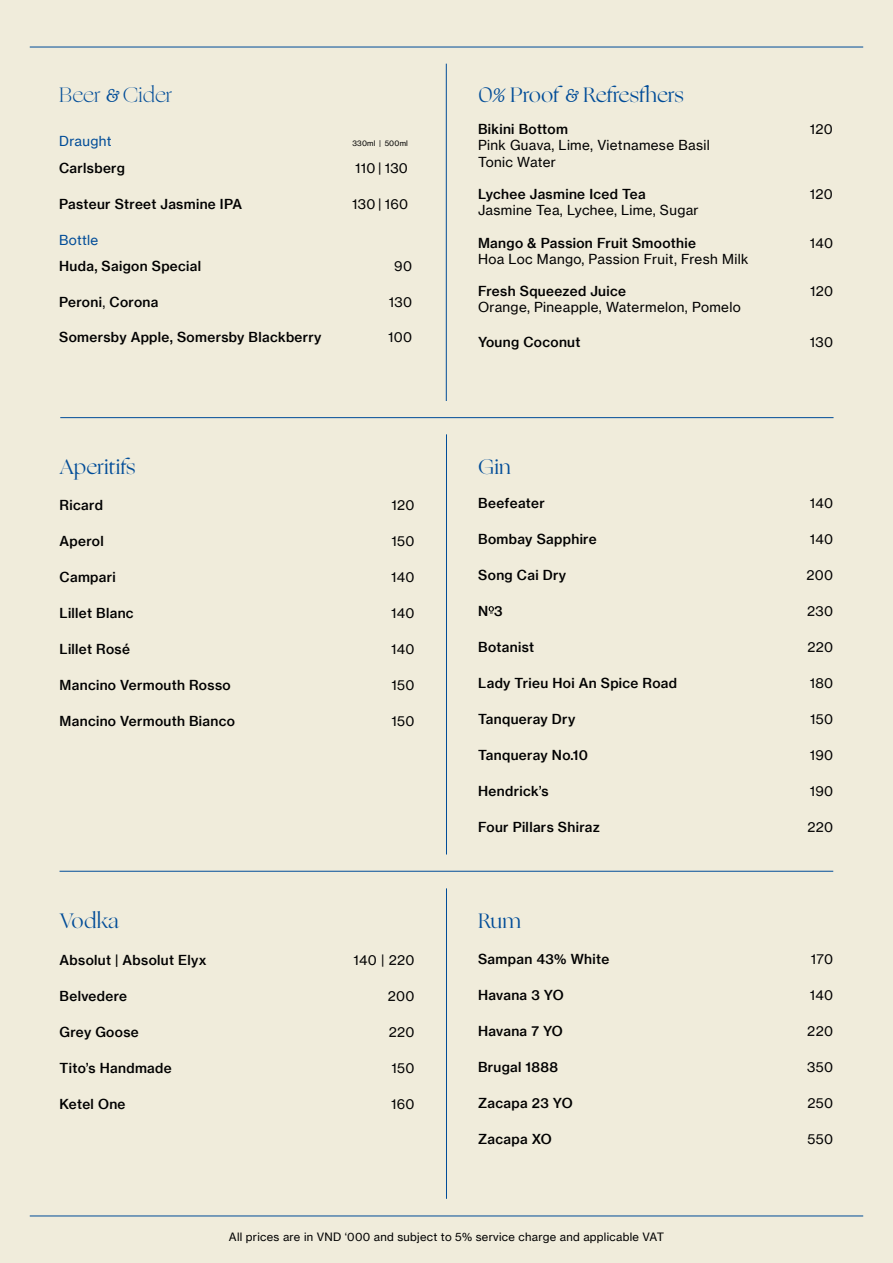
<style>
.page{position:relative;width:893px;height:1263px;background:#f0ecdb}
.page>*{position:absolute;margin:0;border:0;box-sizing:border-box;transform-origin:0 0}
.t1{font:21px "Ogg TRIAL";color:#004c98}
.t2{font:300 21px "Ogg TRIAL";color:#004c98}
.t3{font:13.5px "N Haas Grotesk TX Pro 65 Md";letter-spacing:.025em;color:#000}
.t4{font:13.5px/16.2px "N Haas Grotesk TX Pro 55 Rg";letter-spacing:.025em;color:#000}
.t5{font:13.5px "N Haas Grotesk TX Pro 55 Rg";letter-spacing:.025em;color:#004c98}
.t6{font:11.25px "N Haas Grotesk TX Pro 55 Rg";letter-spacing:.025em;color:#000}
.t7{font:7.5px "N Haas Grotesk TX Pro 55 Rg";letter-spacing:.025em;color:#000}
.s1{font-family:"Metal";font-weight:400}
.s2{font-family:"N Haas Grotesk TX Pro 55 Rg"}
.s3{font-family:"Metal"}
</style>
<div class="page">
<hr style="left:30px;top:1215px;width:833px;height:1px;background:#004c98">
<hr style="left:30px;top:47px;width:833px;height:1px;background:#004c98">
<hr style="left:60px;top:871px;width:773px;height:1px;background:#004c98">
<hr style="left:60px;top:417px;width:773px;height:1px;background:#004c98">
<hr style="left:446px;top:434px;width:1px;height:420px;background:#004c98">
<svg style="left:489px;top:606px;width:5px;height:7px"></svg>
<hr style="left:446px;top:888px;width:1px;height:311px;background:#004c98">
<hr style="left:446px;top:64px;width:1px;height:337px;background:#004c98">
<h1 class="t2" style="left:59px;top:81px;width:115px">Beer <span class="s1">&amp;</span> Cider</h1>
<p class="t5" style="left:59px;top:133px;width:54px">Draught</p>
<p class="t7" style="left:352px;top:139px;width:57px">330ml | 500ml</p>
<p class="t3" style="left:59px;top:159px;width:67px">Carlsberg</p>
<p class="t4" style="left:355px;top:160px;width:54px">110 | 130</p>
<p class="t3" style="left:59px;top:195px;width:185px">Pasteur Street Jasmine IPA</p>
<p class="t4" style="left:352px;top:196px;width:58px">130 | 160</p>
<p class="t5" style="left:59px;top:232px;width:41px">Bottle</p>
<p class="t3" style="left:59px;top:258px;width:144px">Huda, Saigon Special</p>
<p class="t4" style="left:394px;top:258px;width:19px">90</p>
<p class="t3" style="left:59px;top:294px;width:101px">Peroni<span class="s2">,</span> Corona</p>
<p class="t4" style="left:389px;top:294px;width:25px">130</p>
<p class="t3" style="left:59px;top:328px;width:264px">Somersby Apple, Somersby Blackberry</p>
<p class="t4" style="left:388px;top:328px;width:26px">100</p>
<h1 class="t1" style="left:60px;top:453px;width:78px">Aperitifs</h1>
<p class="t3" style="left:60px;top:497px;width:45px">Ricard</p>
<p class="t4" style="left:391px;top:497px;width:25px">120</p>
<p class="t3" style="left:60px;top:533px;width:46px">Aperol</p>
<p class="t4" style="left:392px;top:533px;width:24px">150</p>
<p class="t3" style="left:60px;top:569px;width:58px">Campari</p>
<p class="t4" style="left:391px;top:569px;width:25px">140</p>
<p class="t3" style="left:60px;top:605px;width:76px">Lillet Blanc</p>
<p class="t4" style="left:391px;top:605px;width:25px">140</p>
<p class="t3" style="left:60px;top:641px;width:72px">Lillet Rosé</p>
<p class="t4" style="left:391px;top:641px;width:25px">140</p>
<p class="t3" style="left:60px;top:677px;width:173px">Mancino Vermouth Rosso</p>
<p class="t4" style="left:392px;top:677px;width:24px">150</p>
<p class="t3" style="left:60px;top:713px;width:177px">Mancino Vermouth Bianco</p>
<p class="t4" style="left:392px;top:713px;width:24px">150</p>
<h1 class="t1" style="left:60px;top:906px;width:61px">Vodka</h1>
<p class="t3" style="left:60px;top:952px;width:149px">Absolut | Absolut Elyx</p>
<p class="t4" style="left:353px;top:952px;width:63px">140 | 220</p>
<p class="t3" style="left:60px;top:988px;width:69px">Belvedere</p>
<p class="t4" style="left:388px;top:988px;width:28px">200</p>
<p class="t3" style="left:60px;top:1024px;width:81px">Grey Goose</p>
<p class="t4" style="left:389px;top:1024px;width:27px">220</p>
<p class="t3" style="left:60px;top:1060px;width:114px">Tito’s Handmade</p>
<p class="t4" style="left:392px;top:1060px;width:24px">150</p>
<p class="t3" style="left:60px;top:1096px;width:68px">Ketel One</p>
<p class="t4" style="left:391px;top:1096px;width:25px">160</p>
<h1 class="t1" style="left:478px;top:81px;width:207px">0<span class="s3">%</span> Proof <span class="s3">&amp;</span> Refresfhers</h1>
<p class="t3" style="left:478px;top:121px;width:91px">Bikini Bottom</p>
<p class="t4" style="left:810px;top:121px;width:25px">120</p>
<p class="t4" style="left:478px;top:137px;width:233px">Pink Guava, Lime, Vietnamese Basil<br>Tonic Water</p>
<p class="t3" style="left:478px;top:186px;width:169px">Lychee Jasmine Iced Tea</p>
<p class="t4" style="left:810px;top:186px;width:25px">120</p>
<p class="t4" style="left:478px;top:202px;width:222px">Jasmine Tea, Lychee, Lime, Sugar</p>
<p class="t3" style="left:478px;top:234px;width:219px">Mango &amp; Passion Fruit Smoothie</p>
<p class="t4" style="left:810px;top:234px;width:25px">140</p>
<p class="t4" style="left:478px;top:251px;width:272px">Hoa Loc Mango, Passion Fruit, Fresh Milk</p>
<p class="t3" style="left:478px;top:283px;width:149px">Fresh Squeezed Juice</p>
<p class="t4" style="left:810px;top:283px;width:25px">120</p>
<p class="t4" style="left:478px;top:299px;width:264px">Orange, Pineapple, Watermelon, Pomelo</p>
<p class="t3" style="left:478px;top:333px;width:104px">Young Coconut</p>
<p class="t4" style="left:810px;top:333px;width:25px">130</p>
<h1 class="t1" style="left:478px;top:453px;width:34px">Gin</h1>
<p class="t3" style="left:478px;top:495px;width:68px">Beefeater</p>
<p class="t4" style="left:810px;top:495px;width:25px">140</p>
<p class="t3" style="left:478px;top:531px;width:120px">Bombay Sapphire</p>
<p class="t4" style="left:810px;top:531px;width:25px">140</p>
<p class="t3" style="left:478px;top:567px;width:89px">Song Cai Dry</p>
<p class="t4" style="left:806px;top:567px;width:28px">200</p>
<p class="t3" style="left:478px;top:603px;width:26px">N 3</p>
<p class="t4" style="left:807px;top:603px;width:28px">230</p>
<p class="t3" style="left:478px;top:639px;width:57px">Botanist</p>
<p class="t4" style="left:807px;top:639px;width:27px">220</p>
<p class="t3" style="left:478px;top:675px;width:200px">Lady Trieu Hoi An Spice Road</p>
<p class="t4" style="left:810px;top:675px;width:25px">180</p>
<p class="t3" style="left:478px;top:711px;width:99px">Tanqueray Dry</p>
<p class="t4" style="left:810px;top:711px;width:24px">150</p>
<p class="t3" style="left:478px;top:747px;width:111px">Tanqueray No.10</p>
<p class="t4" style="left:810px;top:747px;width:25px">190</p>
<p class="t3" style="left:478px;top:783px;width:72px">Hendrick’s</p>
<p class="t4" style="left:810px;top:783px;width:25px">190</p>
<p class="t3" style="left:478px;top:819px;width:123px">Four Pillars Shiraz</p>
<p class="t4" style="left:807px;top:819px;width:27px">220</p>
<h1 class="t1" style="left:478px;top:906px;width:45px">Rum</h1>
<p class="t3" style="left:478px;top:950px;width:133px">Sampan 43% White</p>
<p class="t4" style="left:811px;top:950px;width:24px">170</p>
<p class="t3" style="left:478px;top:986px;width:87px">Havana 3 YO</p>
<p class="t4" style="left:810px;top:986px;width:25px">140</p>
<p class="t3" style="left:478px;top:1022px;width:86px">Havana 7 YO</p>
<p class="t4" style="left:807px;top:1022px;width:27px">220</p>
<p class="t3" style="left:478px;top:1058px;width:82px">Brugal 1888</p>
<p class="t4" style="left:807px;top:1058px;width:27px">350</p>
<p class="t3" style="left:478px;top:1094px;width:96px">Zacapa 23 YO</p>
<p class="t4" style="left:807px;top:1094px;width:27px">250</p>
<p class="t3" style="left:478px;top:1130px;width:75px">Zacapa XO</p>
<p class="t4" style="left:807px;top:1130px;width:27px">550</p>
<p class="t6" style="left:229px;top:1230px;width:437px">All prices are in VND ‘000 and subject to 5% service charge and applicable VAT</p>
</div>
